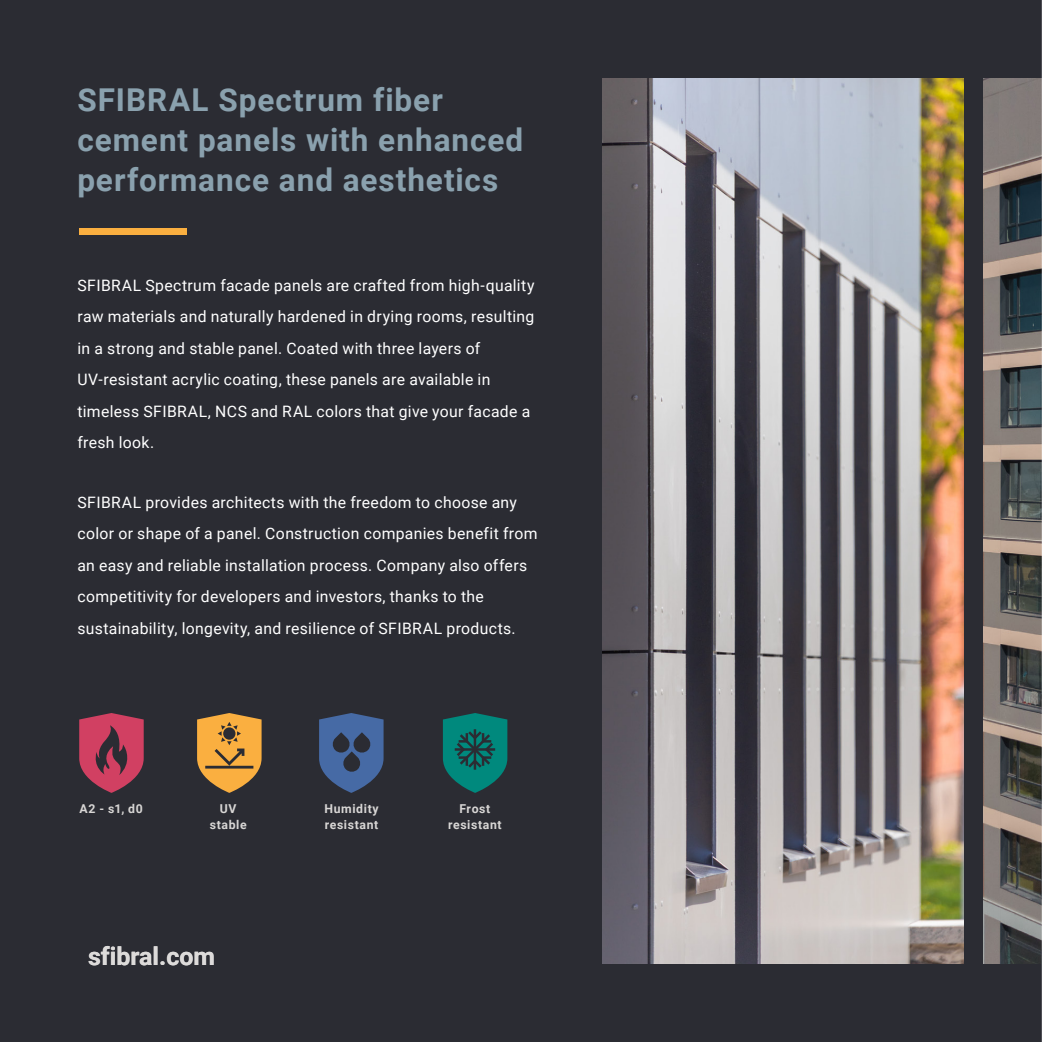
<style>
.page{position:relative;width:1042px;height:1042px;background:#2b2c33}
.page>*{position:absolute;margin:0;border:0;box-sizing:border-box;transform-origin:0 0}
.t1{font:700 31.5px/40.2px "Roboto";letter-spacing:.03em;color:#8aa1ae}
.t2{font:700 24.85px "Roboto";color:#d8d8d8}
.t3{font:15.75px/31.5px "Roboto";letter-spacing:.02em;color:#fff}
.t4{font:700 12.25px/16.1px "Roboto";letter-spacing:.05em;color:#d8d6d5;text-align:center}
</style>
<div class="page">
<div style="left:79px;top:228px;width:107px;height:7px;background:#faaf40"></div>
<img style="left:983px;top:78px;width:58px;height:885px">
<svg style="left:79px;top:713px;width:65px;height:80px"></svg>
<svg style="left:319px;top:713px;width:64px;height:80px"></svg>
<svg style="left:197px;top:713px;width:65px;height:80px"></svg>
<svg style="left:443px;top:713px;width:64px;height:80px"></svg>
<img style="left:602px;top:78px;width:361px;height:885px">
<hr style="left:1041px;top:0;width:1px;height:1042px;background:#fff">
<h1 class="t1" style="left:77px;top:78px;width:447px">SFIBRAL Spectrum fiber cement panels with enhanced performance and aesthetics</h1>
<p class="t3" style="left:77px;top:269px;width:458px">SFIBRAL Spectrum facade panels are crafted from high-quality raw materials and naturally hardened in drying rooms, resulting in a strong and stable panel. Coated with three layers of UV-resistant acrylic coating, these panels are available in timeless SFIBRAL, NCS and RAL colors that give your facade a fresh look.</p>
<p class="t3" style="left:77px;top:486px;width:462px">SFIBRAL provides architects with the freedom to choose any color or shape of a panel. Construction companies benefit from an easy and reliable installation process. Company also offers competitivity for developers and investors, thanks to the sustainability, longevity, and resilience of SFIBRAL products.</p>
<p class="t4" style="left:80px;top:800px;width:65px">A2 - s1, d0</p>
<p class="t4" style="left:324px;top:800px;width:56px;text-align:left">Humidity resistant</p>
<p class="t4" style="left:210px;top:800px;width:39px">UV stable</p>
<p class="t4" style="left:448px;top:800px;width:55px">Frost resistant</p>
<h2 class="t2" style="left:88px;top:938px;width:128px">sfibral.com</h2>
</div>
